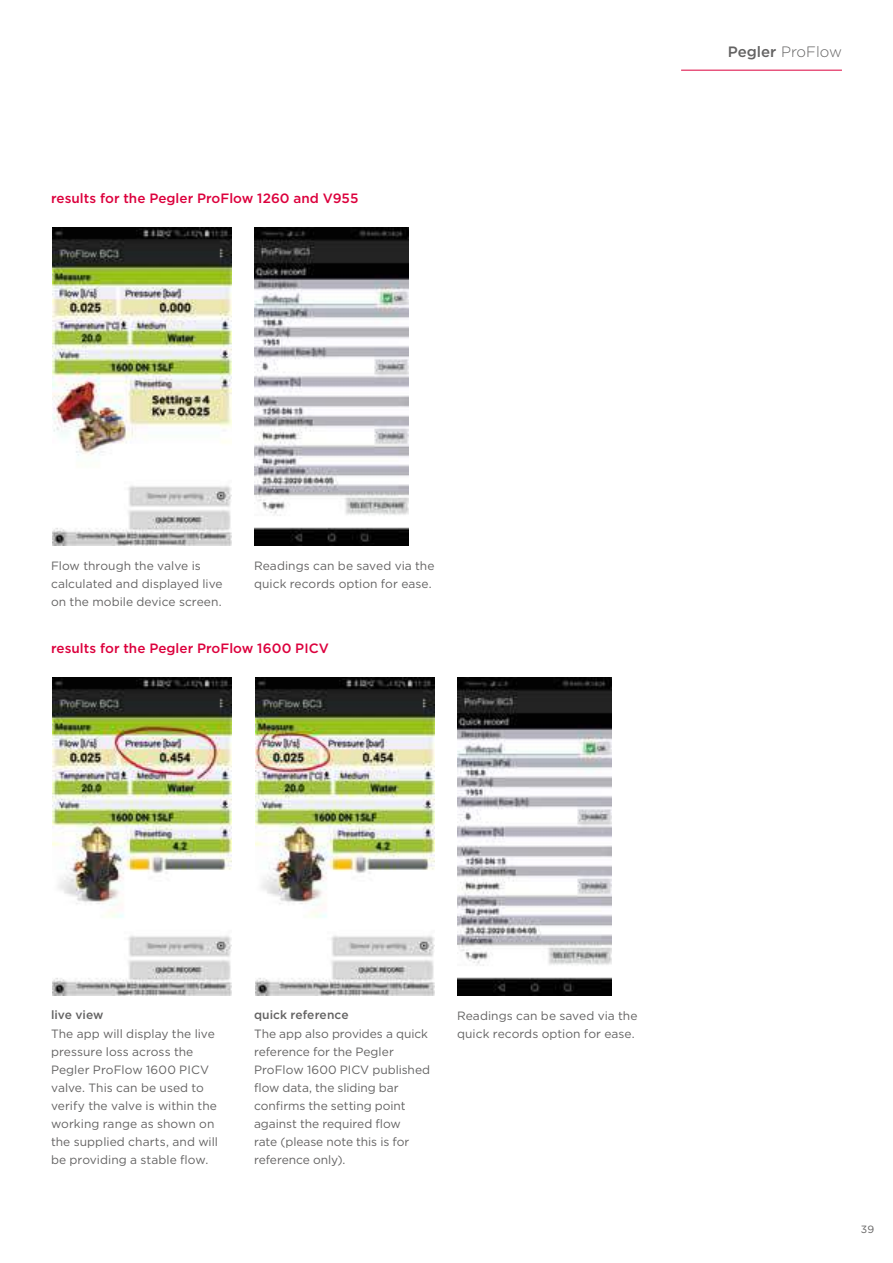
<style>
.page{position:relative;width:893px;height:1263px;background:#fff}
.page>*{position:absolute;margin:0;border:0;box-sizing:border-box;transform-origin:0 0}
.t1{font:300 15px "Gotham";color:#646363}
.t2{font:500 13.5px "Gotham";color:#dc013d}
.t3{font:12px/18px "Gotham";color:#646363}
.t4{font:500 12px "Gotham";letter-spacing:.005em;color:#646363}
.t5{font:10.5px "Gotham";color:#646363}
.s1{font-weight:500}
</style>
<div class="page">
<hr style="left:681px;top:70px;width:161px;height:1px;background:#dc013d">
<img style="left:52px;top:228px;width:179px;height:318px">
<img style="left:254px;top:228px;width:155px;height:318px">
<img style="left:52px;top:678px;width:179px;height:318px">
<img style="left:256px;top:678px;width:178px;height:318px">
<img style="left:457px;top:678px;width:155px;height:318px">
<p class="t2" style="left:51px;top:189px;width:309px">results for the Pegler ProFlow 1260 and V955</p>
<p class="t1" style="left:728px;top:42px;width:116px"><span class="s1">Pegler</span> ProFlow</p>
<p class="t3" style="left:51px;top:556px;width:173px">Flow through the valve is calculated and displayed live on the mobile device screen.</p>
<p class="t3" style="left:254px;top:556px;width:182px">Readings can be saved via the quick records option for ease.</p>
<p class="t2" style="left:51px;top:639px;width:279px">results for the Pegler ProFlow 1600 PICV</p>
<p class="t4" style="left:51px;top:1007px;width:54px">live view</p>
<p class="t3" style="left:51px;top:1024px;width:169px">The app will display the live pressure loss across the<br>Pegler ProFlow 1600 PICV valve. This can be used to verify the valve is within the working range as shown on the supplied charts, and will be providing a stable flow.</p>
<p class="t4" style="left:254px;top:1007px;width:96px">quick reference</p>
<p class="t3" style="left:254px;top:1024px;width:178px">The app also provides a quick reference for the Pegler<br>ProFlow 1600 PICV published flow data, the sliding bar confirms the setting point against the required flow<br>rate (please note this is for reference only).</p>
<p class="t3" style="left:457px;top:1006px;width:182px">Readings can be saved via the quick records option for ease.</p>
<p class="t5" style="left:861px;top:1223px;width:15px">39</p>
</div>
